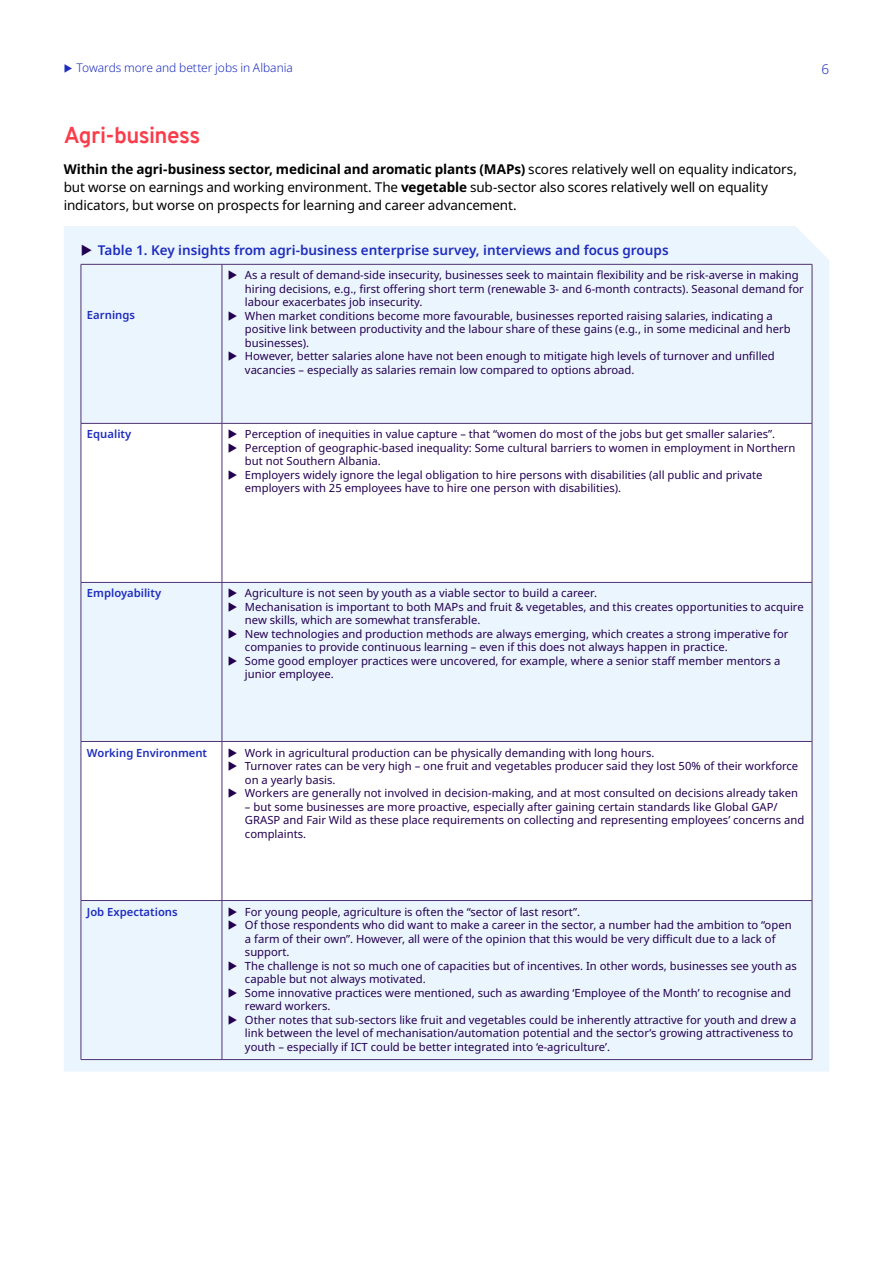
<style>
.page{position:relative;width:893px;height:1263px;background:#fff}
.page>*{position:absolute;margin:0;border:0;box-sizing:border-box;transform-origin:0 0}
.Factsheet_A4_-_Bulle{font:700 22.5px "Overpass";letter-spacing:-.025em;color:#fa3c4b}
.Factsheet_A4_-_Bulle-2{font:13.5px/18px "Noto Sans";letter-spacing:-.01em;color:#000}
.Factsheet_A4_-_Bulle-3{font:600 13.5px "Noto Sans";color:#1e2dbe}
.t1{font:300 13.5px "Noto Sans";color:#1e2dbe}
.t2{font:300 12px "Noto Sans";letter-spacing:-.005em;color:#1e2dbe}
.Factsheet_A4_-_Bulle-4{font:11.25px/13.5px "Noto Sans";color:#230050}
.Factsheet_A4_-_Bulle-5{font:600 11.25px "Noto Sans";color:#1e2dbe}
.s1{font-weight:700}
</style>
<div class="page">
<div style="left:64px;top:226px;width:765px;height:845px;background:#ebf5fd"></div>
<div style="left:82px;top:265px;width:730px;height:794px;background:#ebf5fd"></div>
<svg style="left:82px;top:424px;width:730px;height:476px"></svg>
<hr style="left:81px;top:264px;width:1px;height:159px;background:#4f3373">
<hr style="left:81px;top:423px;width:1px;height:159px;background:#4f3373">
<hr style="left:81px;top:583px;width:1px;height:158px;background:#4f3373">
<hr style="left:81px;top:742px;width:1px;height:158px;background:#4f3373">
<hr style="left:81px;top:901px;width:1px;height:158px;background:#4f3373">
<hr style="left:81px;top:264px;width:141px;height:1px;background:#4f3373">
<hr style="left:222px;top:264px;width:590px;height:1px;background:#4f3373">
<hr style="left:222px;top:264px;width:1px;height:159px;background:#4f3373">
<hr style="left:812px;top:264px;width:1px;height:159px;background:#4f3373">
<hr style="left:222px;top:423px;width:1px;height:159px;background:#4f3373">
<hr style="left:812px;top:423px;width:1px;height:159px;background:#4f3373">
<hr style="left:222px;top:583px;width:1px;height:158px;background:#4f3373">
<hr style="left:812px;top:583px;width:1px;height:158px;background:#4f3373">
<hr style="left:222px;top:742px;width:1px;height:158px;background:#4f3373">
<hr style="left:812px;top:742px;width:1px;height:158px;background:#4f3373">
<hr style="left:222px;top:901px;width:1px;height:158px;background:#4f3373">
<hr style="left:812px;top:901px;width:1px;height:158px;background:#4f3373">
<hr style="left:81px;top:423px;width:141px;height:1px;background:#4f3373">
<hr style="left:222px;top:423px;width:590px;height:1px;background:#4f3373">
<hr style="left:81px;top:582px;width:141px;height:1px;background:#4f3373">
<hr style="left:222px;top:582px;width:590px;height:1px;background:#4f3373">
<hr style="left:81px;top:741px;width:141px;height:1px;background:#4f3373">
<hr style="left:222px;top:741px;width:590px;height:1px;background:#4f3373">
<hr style="left:81px;top:900px;width:141px;height:1px;background:#4f3373">
<hr style="left:222px;top:900px;width:590px;height:1px;background:#4f3373">
<hr style="left:81px;top:1059px;width:141px;height:1px;background:#4f3373">
<hr style="left:222px;top:1059px;width:590px;height:1px;background:#4f3373">
<svg style="left:82px;top:244px;width:10px;height:12px"></svg>
<svg style="left:229px;top:270px;width:8px;height:10px"></svg>
<svg style="left:229px;top:311px;width:8px;height:9px"></svg>
<svg style="left:229px;top:351px;width:8px;height:10px"></svg>
<svg style="left:229px;top:429px;width:8px;height:23px"></svg>
<svg style="left:229px;top:470px;width:8px;height:9px"></svg>
<svg style="left:229px;top:588px;width:8px;height:24px"></svg>
<svg style="left:229px;top:629px;width:8px;height:10px"></svg>
<svg style="left:229px;top:656px;width:8px;height:10px"></svg>
<svg style="left:229px;top:748px;width:8px;height:23px"></svg>
<svg style="left:229px;top:788px;width:8px;height:10px"></svg>
<svg style="left:229px;top:907px;width:8px;height:23px"></svg>
<svg style="left:229px;top:961px;width:8px;height:9px"></svg>
<svg style="left:229px;top:988px;width:8px;height:9px"></svg>
<svg style="left:229px;top:1015px;width:8px;height:9px"></svg>
<p class="t2" style="left:77px;top:60px;width:218px">Towards more and better jobs in Albania</p>
<p class="t1" style="left:821px;top:59px;width:9px">6</p>
<p class="Factsheet_A4_-_Bulle" style="left:64px;top:119px;width:138px">Agri-business</p>
<p class="Factsheet_A4_-_Bulle-2" style="left:64px;top:160px;width:735px"><span class="s1">Within the agri-business sector, medicinal and aromatic plants (MAPs)</span> scores relatively well on equality indicators, but worse on earnings and working environment. The <span class="s1">vegetable</span> sub-sector also scores relatively well on equality indicators, but worse on prospects for learning and career advancement.</p>
<p class="Factsheet_A4_-_Bulle-3" style="left:98px;top:241px;width:572px">Table 1. Key insights from agri-business enterprise survey, interviews and focus groups</p>
<p class="Factsheet_A4_-_Bulle-5" style="left:87px;top:307px;width:50px">Earnings</p>
<p class="Factsheet_A4_-_Bulle-4" style="left:245px;top:269px;width:560px">As a result of demand-side insecurity, businesses seek to maintain flexibility and be risk-averse in making hiring decisions, e.g., first offering short term (renewable 3- and 6-month contracts). Seasonal demand for labour exacerbates job insecurity.<br>When market conditions become more favourable, businesses reported raising salaries, indicating a positive link between productivity and the labour share of these gains (e.g., in some medicinal and herb businesses).<br>However, better salaries alone have not been enough to mitigate high levels of turnover and unfilled vacancies – especially as salaries remain low compared to options abroad.</p>
<p class="Factsheet_A4_-_Bulle-5" style="left:87px;top:426px;width:46px">Equality</p>
<p class="Factsheet_A4_-_Bulle-4" style="left:245px;top:428px;width:552px">Perception of inequities in value capture – that “women do most of the jobs but get smaller salaries”.<br>Perception of geographic-based inequality: Some cultural barriers to women in employment in Northern but not Southern Albania.<br>Employers widely ignore the legal obligation to hire persons with disabilities (all public and private employers with 25 employees have to hire one person with disabilities).</p>
<p class="Factsheet_A4_-_Bulle-5" style="left:87px;top:585px;width:76px">Employability</p>
<p class="Factsheet_A4_-_Bulle-4" style="left:245px;top:587px;width:560px">Agriculture is not seen by youth as a viable sector to build a career.<br>Mechanisation is important to both MAPs and fruit &amp; vegetables, and this creates opportunities to acquire new skills, which are somewhat transferable.<br>New technologies and production methods are always emerging, which creates a strong imperative for companies to provide continuous learning – even if this does not always happen in practice.<br>Some good employer practices were uncovered, for example, where a senior staff member mentors a junior employee.</p>
<p class="Factsheet_A4_-_Bulle-5" style="left:87px;top:744px;width:122px">Working Environment</p>
<p class="Factsheet_A4_-_Bulle-4" style="left:245px;top:746px;width:555px">Work in agricultural production can be physically demanding with long hours.<br>Turnover rates can be very high – one fruit and vegetables producer said they lost 50% of their workforce on a yearly basis.<br>Workers are generally not involved in decision-making, and at most consulted on decisions already taken</p>
<p class="Factsheet_A4_-_Bulle-4" style="left:245px;top:800px;width:561px">– but some businesses are more proactive, especially after gaining certain standards like Global GAP/<br>GRASP and Fair Wild as these place requirements on collecting and representing employees’ concerns and complaints.</p>
<p class="Factsheet_A4_-_Bulle-5" style="left:87px;top:903px;width:92px">Job Expectations</p>
<p class="Factsheet_A4_-_Bulle-4" style="left:245px;top:905px;width:553px">For young people, agriculture is often the “sector of last resort”.<br>Of those respondents who did want to make a career in the sector, a number had the ambition to “open a farm of their own”. However, all were of the opinion that this would be very difficult due to a lack of support.<br>The challenge is not so much one of capacities but of incentives. In other words, businesses see youth as capable but not always motivated.<br>Some innovative practices were mentioned, such as awarding ‘Employee of the Month’ to recognise and reward workers.<br>Other notes that sub-sectors like fruit and vegetables could be inherently attractive for youth and drew a link between the level of mechanisation/automation potential and the sector’s growing attractiveness to youth – especially if ICT could be better integrated into ‘e-agriculture’.</p>
</div>
